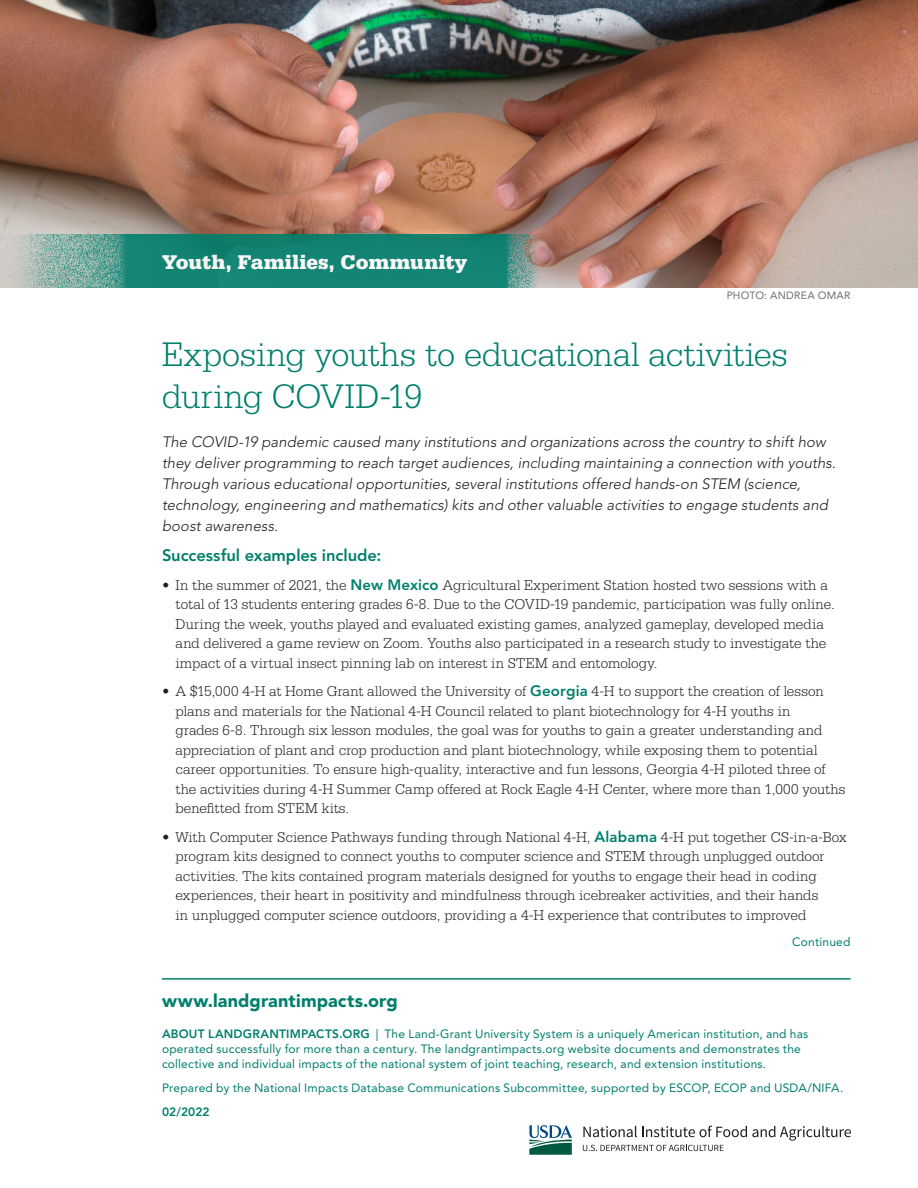
<style>
.page{position:relative;width:918px;height:1188px;background:#fff}
.page>*{position:absolute;margin:0;border:0;box-sizing:border-box;transform-origin:0 0}
.t1{font:300 36px/42px "Serifa Std";letter-spacing:-.005em;color:#007f6c}
.t2{font:900 21px "Serifa Std";color:#fff}
.t3{font:900 18px "Avenir LT Std";letter-spacing:.005em;color:#007f6c}
.t4{font:800 16.5px "Avenir LT Std";color:#007f6c}
.t5{font:300 15px/19.5px "Serifa Std";color:#231f20}
.t6{font:italic 300 15px/21px "Avenir LT Std";letter-spacing:.005em;color:#231f20}
.t7{font:12px/15px "Avenir LT Std";letter-spacing:.015em;color:#007f6c}
.t8{font:800 12px "Avenir LT Std";color:#007f6c}
.t9{font:10.5px "Avenir LT Std";letter-spacing:.02em;color:#6c6d70}
.s1{font-family:"Avenir LT Std";font-weight:800;color:#007f6c}
.s2{font-weight:800}
</style>
<div class="page">
<img style="left:0;top:0;width:918px;height:288px">
<hr style="left:162px;top:978px;width:688px;height:2px;background:#007f6c">
<svg style="left:0;top:234px;width:543px;height:54px;background:#368f80"></svg>
<svg style="left:583px;top:1126px;width:268px;height:25px"></svg>
<svg style="left:529px;top:1125px;width:43px;height:30px"></svg>
<h2 class="t2" style="left:162px;top:249px;width:307px">Youth, Families, Community</h2>
<p class="t9" style="left:727px;top:289px;width:125px">PHOTO: ANDREA OMAR</p>
<h1 class="t1" style="left:162px;top:333px;width:627px">Exposing youths to educational activities during COVID-19</h1>
<p class="t6" style="left:162px;top:431px;width:675px">The COVID-19 pandemic caused many institutions and organizations across the country to shift how they deliver programming to reach target audiences, including maintaining a connection with youths.<br>Through various educational opportunities, several institutions offered hands-on STEM (science, technology, engineering and mathematics) kits and other valuable activities to engage students and boost awareness.</p>
<p class="t4" style="left:162px;top:546px;width:221px">Successful examples include:</p>
<p class="t5" style="left:176px;top:575px;width:661px;text-indent:-14px">• In the summer of 2021, the <span class="s1">New Mexico</span> Agricultural Experiment Station hosted two sessions with a total of 13 students entering grades 6-8. Due to the COVID-19 pandemic, participation was fully online.<br>During the week, youths played and evaluated existing games, analyzed gameplay, developed media and delivered a game review on Zoom. Youths also participated in a research study to investigate the impact of a virtual insect pinning lab on interest in STEM and entomology.</p>
<p class="t5" style="left:176px;top:682px;width:672px;text-indent:-14px">• A $15,000 4-H at Home Grant allowed the University of <span class="s1">Georgia</span> 4-H to support the creation of lesson plans and materials for the National 4-H Council related to plant biotechnology for 4-H youths in<br>grades 6-8. Through six lesson modules, the goal was for youths to gain a greater understanding and appreciation of plant and crop production and plant biotechnology, while exposing them to potential career opportunities. To ensure high-quality, interactive and fun lessons, Georgia 4-H piloted three of the activities during 4-H Summer Camp offered at Rock Eagle 4-H Center, where more than 1,000 youths benefitted from STEM kits.</p>
<p class="t5" style="left:175px;top:827px;width:673px;text-indent:-13px">• With Computer Science Pathways funding through National 4-H, <span class="s1">Alabama</span> 4-H put together CS-in-a-Box program kits designed to connect youths to computer science and STEM through unplugged outdoor activities. The kits contained program materials designed for youths to engage their head in coding experiences, their heart in positivity and mindfulness through icebreaker activities, and their hands<br>in unplugged computer science outdoors, providing a 4-H experience that contributes to improved</p>
<p class="t7" style="left:792px;top:934px;width:60px">Continued</p>
<p class="t3" style="left:162px;top:989px;width:237px">www.landgrantimpacts.org</p>
<p class="t7" style="left:162px;top:1027px;width:648px"><span class="s2">ABOUT LANDGRANTIMPACTS.ORG</span> | The Land-Grant University System is a uniquely American institution, and has operated successfully for more than a century. The landgrantimpacts.org website documents and demonstrates the collective and individual impacts of the national system of joint teaching, research, and extension institutions.</p>
<p class="t7" style="left:162px;top:1081px;width:683px">Prepared by the National Impacts Database Communications Subcommittee, supported by ESCOP, ECOP and USDA/NIFA.</p>
<p class="t8" style="left:162px;top:1105px;width:49px">02/2022</p>
</div>
